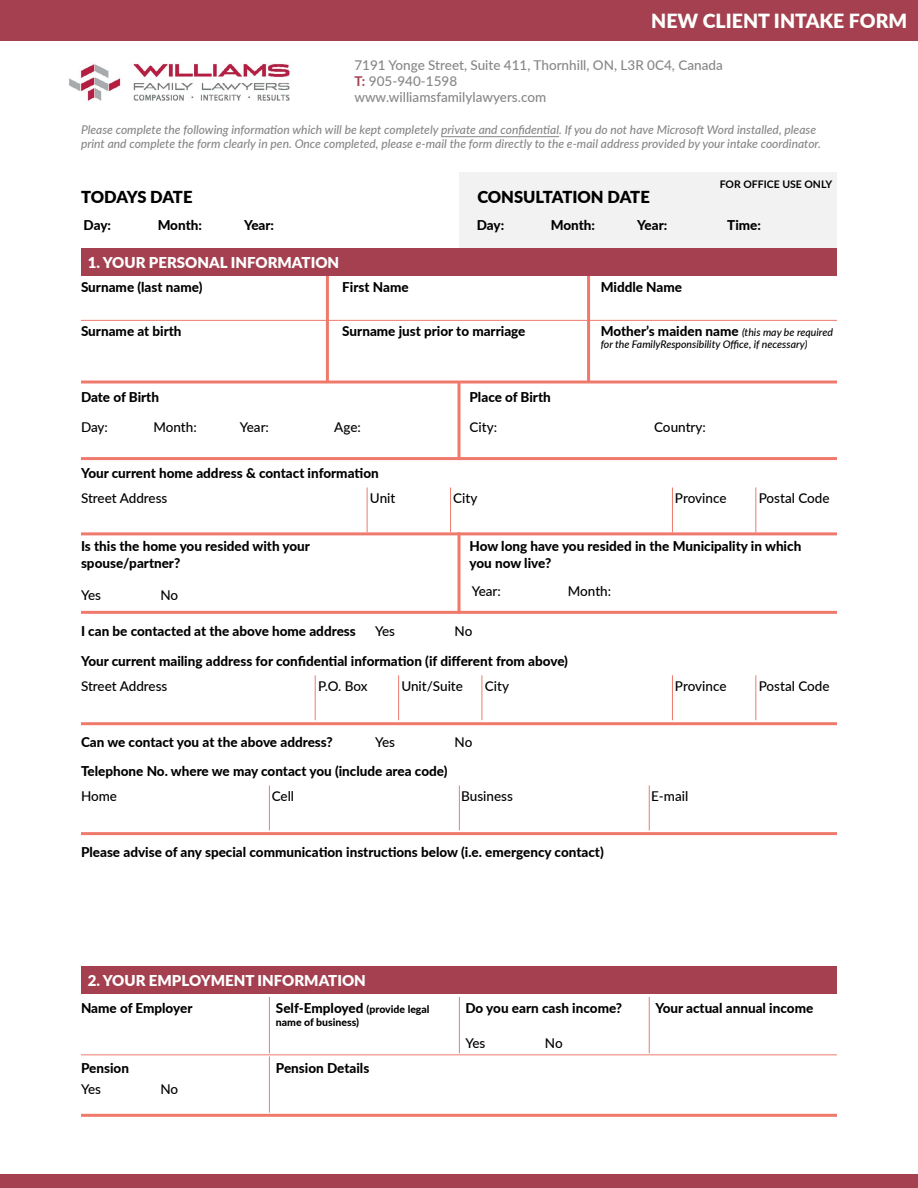
<style>
.page{position:relative;width:918px;height:1188px;background:#fff}
.page>*{position:absolute;margin:0;border:0;box-sizing:border-box;transform-origin:0 0}
.t1{font:900 19.5px "Lato";color:#fffffd}
.t2{font:900 16.5px "Lato";letter-spacing:-.015em;color:#000}
.t3{font:900 15px "Lato";color:#fff}
.t4{font:800 13.5px/16.2px "Lato";color:#000}
.t5{font:500 13.5px "Lato";color:#000}
.t6{font:500 13.5px/16.2px "Lato";color:#878787}
.t7{font:italic 500 12px/14.4px "Lato";color:#878787}
.t8{font:italic 500 10.5px "Lato";color:#000}
.t9{font:700 10.5px "Lato";color:#000}
.t10{font:800 10.5px "Lato";color:#000}
.s1{font-weight:700;color:#a4404f}
.s2{font-weight:500;font-style:italic;font-size:10.5px}
.s3{font-size:10.5px}
</style>
<div class="page">
<hr style="left:81px;top:320px;width:756px;height:1px;background:#ef7a6c">
<hr style="left:81px;top:381px;width:756px;height:3px;background:#ef7a6c">
<hr style="left:81px;top:457px;width:756px;height:3px;background:#ef7a6c">
<hr style="left:81px;top:532px;width:756px;height:3px;background:#ef7a6c">
<hr style="left:81px;top:611px;width:756px;height:3px;background:#ef7a6c">
<hr style="left:81px;top:722px;width:756px;height:3px;background:#ef7a6c">
<hr style="left:81px;top:832px;width:756px;height:3px;background:#ef7a6c">
<hr style="left:81px;top:1114px;width:756px;height:3px;background:#ef7a6c">
<hr style="left:81px;top:1054px;width:756px;height:1px;background:#ef7a6c">
<hr style="left:326px;top:276px;width:3px;height:44px;background:#ef7a6c">
<hr style="left:326px;top:320px;width:3px;height:62px;background:#ef7a6c">
<hr style="left:587px;top:276px;width:3px;height:44px;background:#ef7a6c">
<hr style="left:587px;top:320px;width:3px;height:62px;background:#ef7a6c">
<div style="left:0;top:0;width:918px;height:40px;background:#a4404f"></div>
<div style="left:0;top:1174px;width:918px;height:14px;background:#a4404f"></div>
<img style="left:69px;top:63px;width:221px;height:38px">
<div style="left:459px;top:173px;width:378px;height:75px;background:#f2f2f2"></div>
<div style="left:81px;top:248px;width:756px;height:28px;background:#a4404f"></div>
<div style="left:81px;top:966px;width:756px;height:28px;background:#a4404f"></div>
<hr style="left:441px;top:136px;width:118px;height:1px;background:#878787">
<hr style="left:458px;top:382px;width:2px;height:78px;background:#ef7a6c">
<hr style="left:458px;top:532px;width:2px;height:82px;background:#ef7a6c">
<hr style="left:367px;top:487px;width:1px;height:45px;background:#ef7a6c">
<hr style="left:315px;top:675px;width:1px;height:45px;background:#ef7a6c">
<hr style="left:450px;top:487px;width:1px;height:45px;background:#ef7a6c">
<hr style="left:398px;top:675px;width:1px;height:45px;background:#ef7a6c">
<hr style="left:269px;top:786px;width:1px;height:44px;background:#ef7a6c">
<hr style="left:269px;top:997px;width:1px;height:56px;background:#ef7a6c">
<hr style="left:269px;top:1056px;width:1px;height:57px;background:#ef7a6c">
<hr style="left:649px;top:786px;width:1px;height:44px;background:#ef7a6c">
<hr style="left:649px;top:997px;width:1px;height:56px;background:#ef7a6c">
<hr style="left:482px;top:675px;width:1px;height:45px;background:#ef7a6c">
<hr style="left:459px;top:786px;width:1px;height:44px;background:#ef7a6c">
<hr style="left:459px;top:997px;width:1px;height:56px;background:#ef7a6c">
<hr style="left:672px;top:487px;width:1px;height:45px;background:#ef7a6c">
<hr style="left:672px;top:675px;width:1px;height:45px;background:#ef7a6c">
<hr style="left:755px;top:487px;width:1px;height:45px;background:#ef7a6c">
<hr style="left:755px;top:675px;width:1px;height:45px;background:#ef7a6c">
<h1 class="t1" style="left:651px;top:6px;width:258px">NEW CLIENT INTAKE FORM</h1>
<p class="t6" style="left:354px;top:56px;width:370px">7191 Yonge Street, Suite 411, Thornhill, ON, L3R 0C4, Canada<br><span class="s1">T:</span> 905-940-1598<br>www.williamsfamilylawyers.com</p>
<p class="t7" style="left:81px;top:122px;width:742px">Please complete the following information which will be kept completely private and confidential. If you do not have Microsoft Word installed, please print and complete the form clearly in pen. Once completed, please e-mail the form directly to the e-mail address provided by your intake coordinator.</p>
<p class="t2" style="left:81px;top:185px;width:113px">TODAYS DATE</p>
<p class="t4" style="left:84px;top:216px;width:29px">Day:</p>
<p class="t2" style="left:477px;top:185px;width:174px">CONSULTATION DATE</p>
<p class="t4" style="left:158px;top:216px;width:46px">Month:</p>
<p class="t4" style="left:477px;top:216px;width:29px">Day:</p>
<p class="t4" style="left:244px;top:216px;width:32px">Year:</p>
<p class="t4" style="left:551px;top:216px;width:46px">Month:</p>
<p class="t4" style="left:637px;top:216px;width:32px">Year:</p>
<p class="t3" style="left:88px;top:251px;width:253px">1. YOUR PERSONAL INFORMATION</p>
<p class="t9" style="left:720px;top:176px;width:114px">FOR OFFICE USE ONLY</p>
<p class="t4" style="left:727px;top:216px;width:35px">Time:</p>
<p class="t4" style="left:81px;top:279px;width:123px">Surname (last name)</p>
<p class="t4" style="left:81px;top:323px;width:102px">Surname at birth</p>
<p class="t4" style="left:81px;top:388px;width:80px">Date of Birth</p>
<p class="t4" style="left:342px;top:279px;width:68px">First Name</p>
<p class="t4" style="left:342px;top:323px;width:185px">Surname just prior to marriage</p>
<p class="t4" style="left:470px;top:388px;width:83px">Place of Birth</p>
<p class="t4" style="left:601px;top:279px;width:83px">Middle Name</p>
<p class="t4" style="left:601px;top:322px;width:234px">Mother’s maiden name <span class="s2">(this may be required</span></p>
<p class="t8" style="left:601px;top:337px;width:208px">for the FamilyResponsibility Office, if necessary)</p>
<p class="t5" style="left:153px;top:417px;width:45px">Month:</p>
<p class="t5" style="left:654px;top:417px;width:53px">Country:</p>
<p class="t5" style="left:81px;top:417px;width:29px">Day:</p>
<p class="t5" style="left:470px;top:417px;width:29px">City:</p>
<p class="t5" style="left:240px;top:417px;width:31px">Year:</p>
<p class="t5" style="left:334px;top:417px;width:28px">Age:</p>
<p class="t4" style="left:81px;top:465px;width:299px">Your current home address &amp; contact information</p>
<p class="t5" style="left:81px;top:489px;width:88px">Street Address</p>
<p class="t5" style="left:370px;top:489px;width:27px">Unit</p>
<p class="t5" style="left:453px;top:489px;width:26px">City</p>
<p class="t5" style="left:675px;top:489px;width:53px">Province</p>
<p class="t5" style="left:759px;top:489px;width:72px">Postal Code</p>
<p class="t4" style="left:81px;top:538px;width:231px">Is this the home you resided with your spouse/partner?</p>
<p class="t4" style="left:470px;top:538px;width:333px">How long have you resided in the Municipality in which you now live?</p>
<p class="t5" style="left:81px;top:586px;width:22px">Yes</p>
<p class="t5" style="left:160px;top:586px;width:19px">No</p>
<p class="t5" style="left:472px;top:582px;width:31px">Year:</p>
<p class="t5" style="left:568px;top:582px;width:45px">Month:</p>
<p class="t4" style="left:81px;top:623px;width:276px">I can be contacted at the above home address</p>
<p class="t5" style="left:375px;top:622px;width:22px">Yes</p>
<p class="t5" style="left:455px;top:622px;width:19px">No</p>
<p class="t4" style="left:81px;top:653px;width:489px">Your current mailing address for confidential information (if different from above)</p>
<p class="t5" style="left:81px;top:677px;width:88px">Street Address</p>
<p class="t5" style="left:318px;top:677px;width:51px">P.O. Box</p>
<p class="t5" style="left:401px;top:677px;width:63px">Unit/Suite</p>
<p class="t5" style="left:485px;top:677px;width:26px">City</p>
<p class="t4" style="left:81px;top:733px;width:253px">Can we contact you at the above address?</p>
<p class="t5" style="left:375px;top:732px;width:22px">Yes</p>
<p class="t4" style="left:81px;top:763px;width:368px">Telephone No. where we may contact you (include area code)</p>
<p class="t5" style="left:455px;top:732px;width:19px">No</p>
<p class="t5" style="left:81px;top:787px;width:38px">Home</p>
<p class="t5" style="left:272px;top:787px;width:24px">Cell</p>
<p class="t5" style="left:461px;top:787px;width:53px">Business</p>
<p class="t4" style="left:81px;top:844px;width:524px">Please advise of any special communication instructions below (i.e. emergency contact)</p>
<p class="t5" style="left:675px;top:677px;width:53px">Province</p>
<p class="t5" style="left:759px;top:677px;width:72px">Postal Code</p>
<p class="t5" style="left:651px;top:787px;width:39px">E-mail</p>
<p class="t3" style="left:88px;top:969px;width:280px">2. YOUR EMPLOYMENT INFORMATION</p>
<p class="t4" style="left:81px;top:999px;width:113px">Name of Employer</p>
<p class="t4" style="left:276px;top:1000px;width:155px">Self-Employed <span class="s3">(provide legal</span></p>
<p class="t10" style="left:276px;top:1014px;width:85px">name of business)</p>
<p class="t4" style="left:81px;top:1059px;width:49px">Pension</p>
<p class="t4" style="left:276px;top:1059px;width:95px">Pension Details</p>
<p class="t5" style="left:81px;top:1080px;width:22px">Yes</p>
<p class="t5" style="left:161px;top:1080px;width:19px">No</p>
<p class="t4" style="left:465px;top:999px;width:158px">Do you earn cash income?</p>
<p class="t5" style="left:465px;top:1033px;width:22px">Yes</p>
<p class="t5" style="left:545px;top:1033px;width:19px">No</p>
<p class="t4" style="left:655px;top:999px;width:159px">Your actual annual income</p>
</div>
